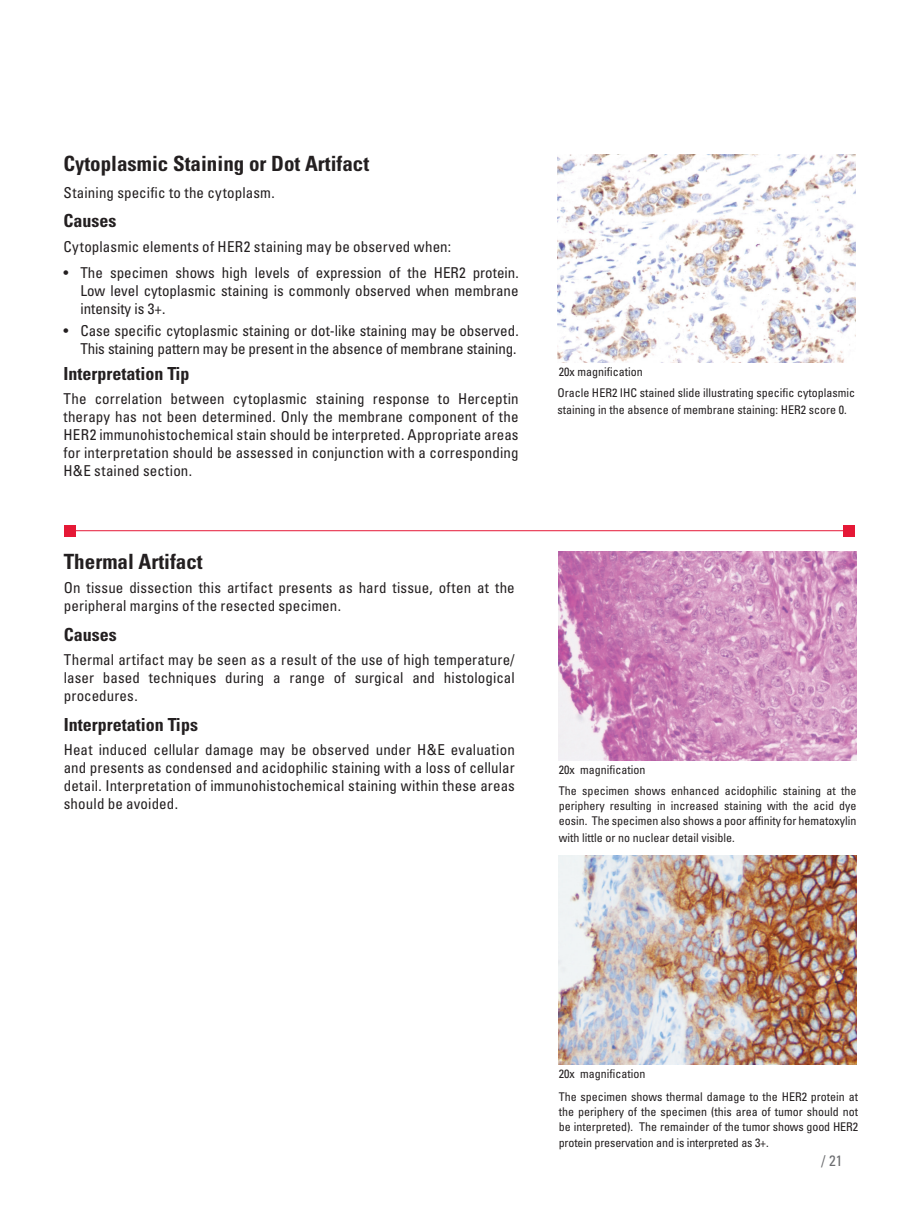
<style>
.page{position:relative;width:919px;height:1214px;background:#fff}
.page>*{position:absolute;margin:0;border:0;box-sizing:border-box;transform-origin:0 0}
.t1{font:700 condensed 21px "Univers";color:#231f20}
.t2{font:700 condensed 18px "Univers";color:#231f20}
.t3{font:condensed 15px/18px "Univers LT Std";letter-spacing:.005em;color:#231f20;text-align:justify}
.t4{font:condensed 15px "Univers LT Std";color:#6c6d70}
.t5{font:condensed 12px/15px "Univers LT Std";color:#231f20;text-align:justify}
</style>
<div class="page">
<img style="left:557px;top:154px;width:298px;height:209px">
<img style="left:558px;top:552px;width:298px;height:208px">
<img style="left:558px;top:855px;width:298px;height:209px">
<hr style="left:70px;top:530px;width:777px;height:1px;background:#e51836">
<div style="left:64px;top:525px;width:11px;height:11px;background:#e51836"></div>
<div style="left:843px;top:525px;width:12px;height:11px;background:#e51836"></div>
<h1 class="t1" style="left:63px;top:151px;width:307px">Cytoplasmic Staining or Dot Artifact</h1>
<p class="t3" style="left:63px;top:183px;width:213px">Staining specific to the cytoplasm.</p>
<p class="t2" style="left:63px;top:210px;width:54px">Causes</p>
<p class="t3" style="left:63px;top:237px;width:389px">Cytoplasmic elements of HER2 staining may be observed when:</p>
<p class="t3" style="left:80px;top:264px;width:439px;text-indent:-17px">• The specimen shows high levels of expression of the HER2 protein.<br>Low level cytoplasmic staining is commonly observed when membrane intensity is 3+.</p>
<p class="t3" style="left:63px;top:322px;width:456px;text-align:right">• Case specific cytoplasmic staining or dot-like staining may be observed.<br>This staining pattern may be present in the absence of membrane staining.</p>
<p class="t2" style="left:63px;top:362px;width:128px">Interpretation Tip</p>
<p class="t3" style="left:63px;top:389px;width:457px">The correlation between cytoplasmic staining response to Herceptin therapy has not been determined. Only the membrane component of the HER2 immunohistochemical stain should be interpreted. Appropriate areas for interpretation should be assessed in conjunction with a corresponding H&amp;E stained section.</p>
<p class="t5" style="left:557px;top:384px;width:299px;line-height:16.5px">Oracle HER2 IHC stained slide illustrating specific cytoplasmic staining in the absence of membrane staining: HER2 score 0.</p>
<p class="t5" style="left:558px;top:364px;width:85px">20x magnification</p>
<h1 class="t1" style="left:64px;top:548px;width:140px">Thermal Artifact</h1>
<p class="t3" style="left:64px;top:578px;width:452px">On tissue dissection this artifact presents as hard tissue, often at the peripheral margins of the resected specimen.</p>
<p class="t2" style="left:64px;top:623px;width:54px">Causes</p>
<p class="t3" style="left:64px;top:650px;width:452px">Thermal artifact may be seen as a result of the use of high temperature/ laser based techniques during a range of surgical and histological procedures.</p>
<p class="t2" style="left:64px;top:713px;width:136px">Interpretation Tips</p>
<p class="t3" style="left:64px;top:740px;width:452px">Heat induced cellular damage may be observed under H&amp;E evaluation and presents as condensed and acidophilic staining with a loss of cellular detail. Interpretation of immunohistochemical staining within these areas should be avoided.</p>
<p class="t5" style="left:558px;top:761px;width:88px">20x magnification</p>
<p class="t5" style="left:558px;top:783px;width:299px">The specimen shows enhanced acidophilic staining at the periphery resulting in increased staining with the acid dye eosin. The specimen also shows a poor affinity for hematoxylin</p>
<p class="t5" style="left:558px;top:830px;width:177px">with little or no nuclear detail visible.</p>
<p class="t5" style="left:558px;top:1066px;width:88px">20x magnification</p>
<p class="t5" style="left:558px;top:1088px;width:301px">The specimen shows thermal damage to the HER2 protein at the periphery of the specimen (this area of tumor should not be interpreted). The remainder of the tumor shows good HER2</p>
<p class="t5" style="left:558px;top:1135px;width:211px">protein preservation and is interpreted as 3+.</p>
<p class="t4" style="left:821px;top:1151px;width:22px">/ 21</p>
</div>
